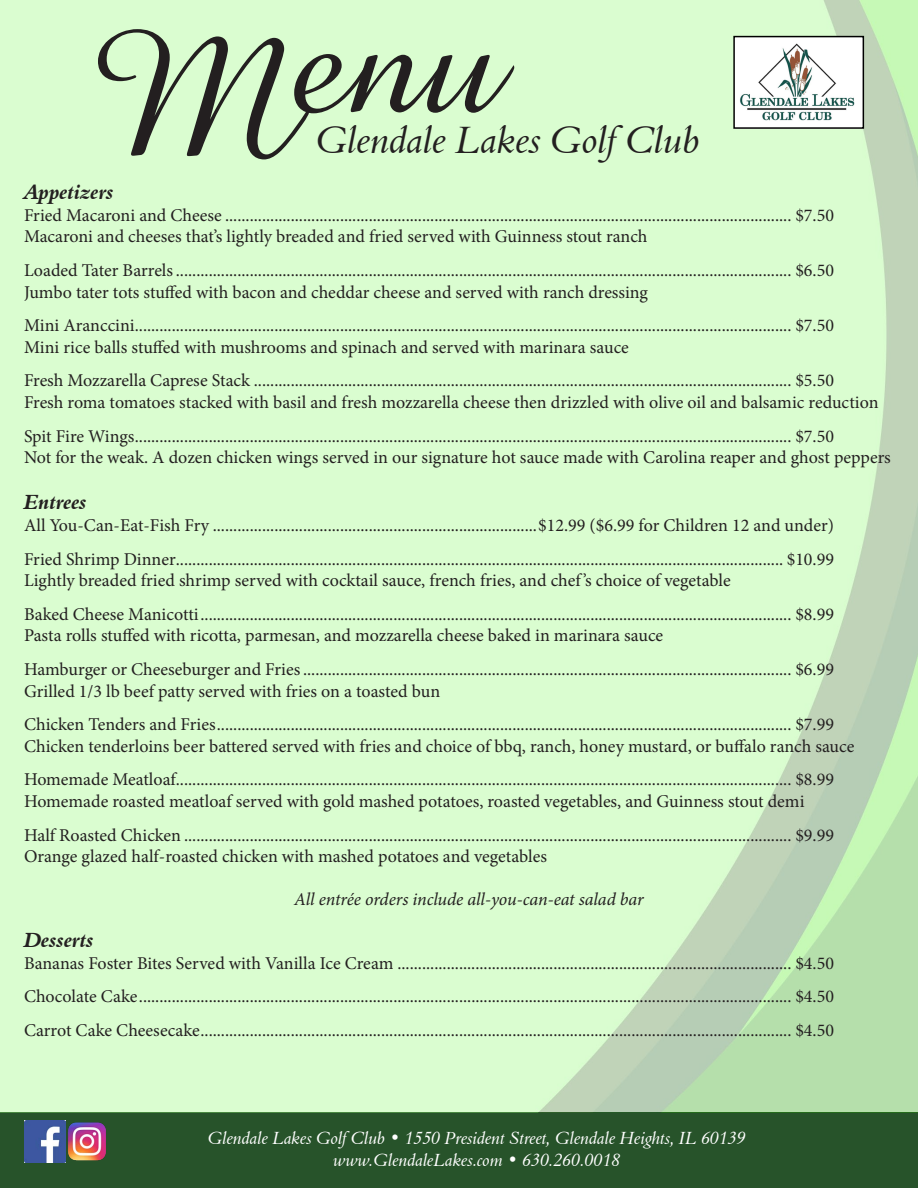
<style>
.page{position:relative;width:918px;height:1188px;background:#fff}
.page>*{position:absolute;margin:0;border:0;box-sizing:border-box;transform-origin:0 0}
.t1{font:165px "Amazone BT";color:#231f20}
.t2{font:39px "Aldine 401 BT Italic A";color:#231f20}
.t3{font:21px "Aldine 401 BT Bold Italic A";color:#231f20}
.t4{font:18px "Minion Pro";color:#231f20}
.t5{font:18px/21.6px "Aldine 401 BT Italic A";color:#fff;text-align:center}
.t6{font:italic 18px "Minion Pro";letter-spacing:-.005em;color:#231f20}
.s1{font-size:186px}
</style>
<div class="page">
<div style="left:0;top:1112px;width:918px;height:76px;background:#27532a"></div>
<img style="left:739px;top:43px;width:116px;height:78px">
<div style="left:733px;top:36px;width:131px;height:93px;border:2px solid #000"></div>
<img style="left:24px;top:1120px;width:82px;height:42px">
<p class="t1" style="left:87px;top:-37px;width:414px"><span class="s1">M</span>enu</p>
<p class="t2" style="left:316px;top:116px;width:385px">Glendale Lakes Golf Club</p>
<p class="t3" style="left:24px;top:179px;width:91px">Appetizers</p>
<p class="t4" style="left:24px;top:203px;width:812px">Fried Macaroni and Cheese .......................................................................................................................................... $7.50</p>
<p class="t4" style="left:24px;top:225px;width:625px">Macaroni and cheeses that’s lightly breaded and fried served with Guinness stout ranch</p>
<p class="t4" style="left:24px;top:258px;width:812px">Loaded Tater Barrels ...................................................................................................................................................... $6.50</p>
<p class="t4" style="left:24px;top:280px;width:626px">Jumbo tater tots stuffed with bacon and cheddar cheese and served with ranch dressing</p>
<p class="t4" style="left:24px;top:313px;width:812px">Mini Aranccini................................................................................................................................................................ $7.50</p>
<p class="t4" style="left:24px;top:335px;width:606px">Mini rice balls stuffed with mushrooms and spinach and served with marinara sauce</p>
<p class="t4" style="left:24px;top:369px;width:812px">Fresh Mozzarella Caprese Stack ................................................................................................................................... $5.50</p>
<p class="t4" style="left:24px;top:390px;width:856px">Fresh roma tomatoes stacked with basil and fresh mozzarella cheese then drizzled with olive oil and balsamic reduction</p>
<p class="t4" style="left:24px;top:424px;width:812px">Spit Fire Wings................................................................................................................................................................ $7.50</p>
<p class="t4" style="left:24px;top:445px;width:868px">Not for the weak. A dozen chicken wings served in our signature hot sauce made with Carolina reaper and ghost peppers</p>
<p class="t3" style="left:24px;top:489px;width:65px">Entrees</p>
<p class="t4" style="left:24px;top:513px;width:812px">All You-Can-Eat-Fish Fry ...............................................................................$12.99 ($6.99 for Children 12 and under)</p>
<p class="t4" style="left:24px;top:547px;width:812px">Fried Shrimp Dinner.................................................................................................................................................... $10.99</p>
<p class="t4" style="left:24px;top:568px;width:708px">Lightly breaded fried shrimp served with cocktail sauce, french fries, and chef ’s choice of vegetable</p>
<p class="t4" style="left:24px;top:602px;width:812px">Baked Cheese Manicotti................................................................................................................................................ $8.99</p>
<p class="t4" style="left:24px;top:624px;width:641px">Pasta rolls stuffed with ricotta, parmesan, and mozzarella cheese baked in marinara sauce</p>
<p class="t4" style="left:24px;top:657px;width:812px">Hamburger or Cheeseburger and Fries....................................................................................................................... $6.99</p>
<p class="t4" style="left:24px;top:679px;width:418px">Grilled 1/3 lb beef patty served with fries on a toasted bun</p>
<p class="t4" style="left:24px;top:712px;width:812px">Chicken Tenders and Fries............................................................................................................................................ $7.99</p>
<p class="t4" style="left:24px;top:734px;width:832px">Chicken tenderloins beer battered served with fries and choice of bbq, ranch, honey mustard, or buffalo ranch sauce</p>
<p class="t4" style="left:24px;top:768px;width:812px">Homemade Meatloaf...................................................................................................................................................... $8.99</p>
<p class="t4" style="left:24px;top:789px;width:782px">Homemade roasted meatloaf served with gold mashed potatoes, roasted vegetables, and Guinness stout demi</p>
<p class="t4" style="left:24px;top:823px;width:812px">Half Roasted Chicken .................................................................................................................................................... $9.99</p>
<p class="t4" style="left:24px;top:844px;width:525px">Orange glazed half-roasted chicken with mashed potatoes and vegetables</p>
<p class="t6" style="left:294px;top:887px;width:351px">All entrée orders include all-you-can-eat salad bar</p>
<p class="t3" style="left:24px;top:927px;width:72px">Desserts</p>
<p class="t4" style="left:24px;top:951px;width:812px">Bananas Foster Bites Served with Vanilla Ice Cream ................................................................................................ $4.50</p>
<p class="t4" style="left:24px;top:984px;width:812px">Chocolate Cake............................................................................................................................................................... $4.50</p>
<p class="t4" style="left:24px;top:1018px;width:812px">Carrot Cake Cheesecake................................................................................................................................................ $4.50</p>
<p class="t5" style="left:208px;top:1127px;width:539px">Glendale Lakes Golf Club • 1550 President Street, Glendale Heights, IL 60139 www.GlendaleLakes.com • 630.260.0018</p>
</div>
